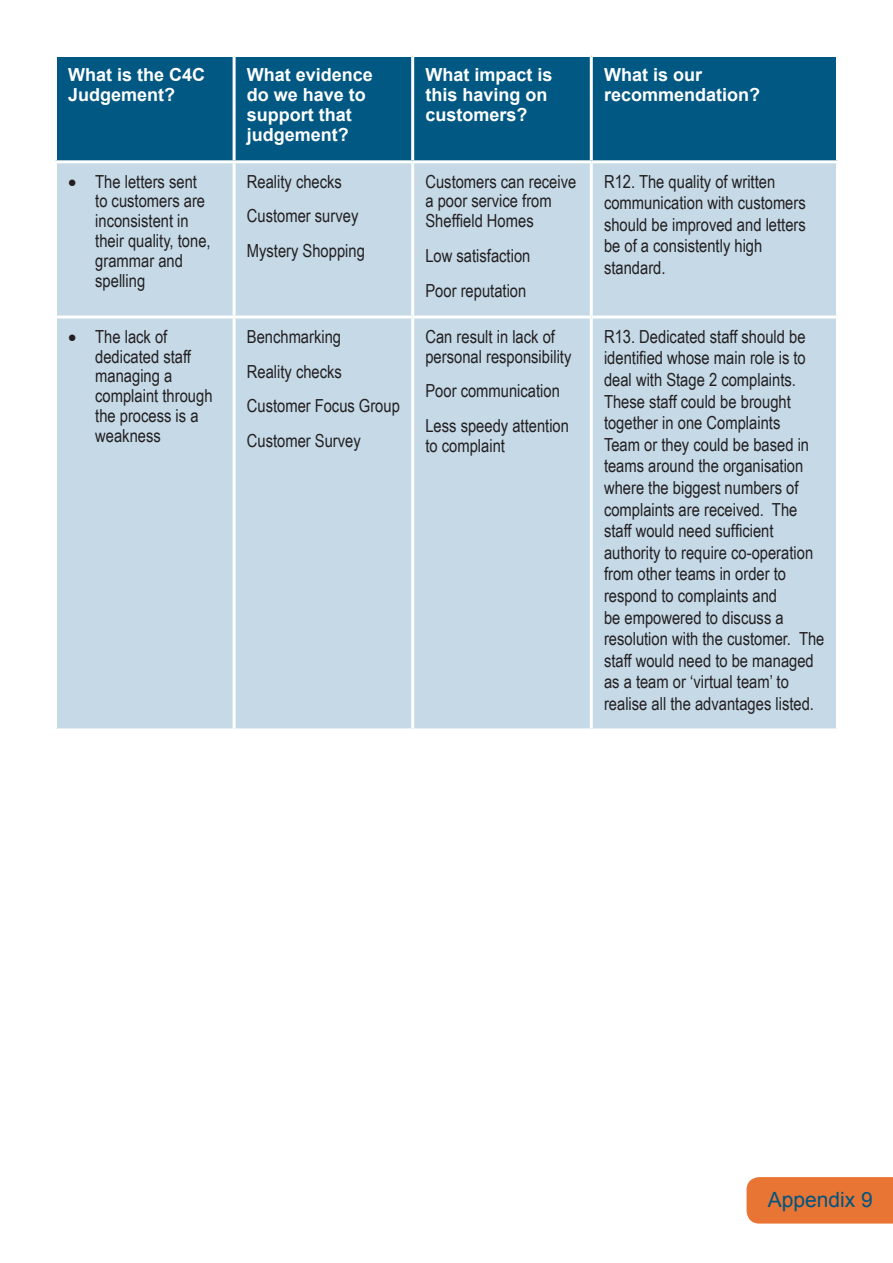
<style>
.page{position:relative;width:893px;height:1263px;background:#fff}
.page>*{position:absolute;margin:0;border:0;box-sizing:border-box;transform-origin:0 0}
.t1{font:21px "Arial";color:#005480}
.t2{font:18px/21.6px "Arial Narrow";color:#231f20}
.t3{font:700 18px/19.8px "Arial";color:#fff}
</style>
<div class="page">
<div style="left:57px;top:57px;width:779px;height:103px;background:#005883"></div>
<div style="left:57px;top:163px;width:779px;height:565px;background:#c5d9e7"></div>
<hr style="left:233px;top:57px;width:3px;height:103px;background:#fff">
<hr style="left:411px;top:57px;width:3px;height:103px;background:#fff">
<hr style="left:590px;top:57px;width:3px;height:103px;background:#fff">
<hr style="left:233px;top:163px;width:3px;height:152px;background:#fff">
<hr style="left:411px;top:163px;width:3px;height:152px;background:#fff">
<hr style="left:590px;top:163px;width:3px;height:152px;background:#fff">
<hr style="left:54px;top:315px;width:180px;height:3px;background:#fff">
<hr style="left:234px;top:315px;width:179px;height:3px;background:#fff">
<hr style="left:233px;top:318px;width:3px;height:410px;background:#fff">
<hr style="left:413px;top:315px;width:178px;height:3px;background:#fff">
<hr style="left:411px;top:318px;width:3px;height:410px;background:#fff">
<hr style="left:591px;top:315px;width:248px;height:3px;background:#fff">
<hr style="left:590px;top:318px;width:3px;height:410px;background:#fff">
<div style="left:746px;top:1177px;width:147px;height:46px;background:#e87533"></div>
<p class="t3" style="left:68px;top:66px;width:139px">What is the C4C<br>Judgement?</p>
<p class="t3" style="left:247px;top:66px;width:128px">What evidence do we have to support that judgement?</p>
<p class="t3" style="left:425px;top:66px;width:129px">What impact is this having on customers?</p>
<p class="t3" style="left:604px;top:66px;width:158px">What is our recommendation?</p>
<p class="t2" style="left:95px;top:171px;width:117px;line-height:19.8px;text-indent:-27px">• The letters sent to customers are inconsistent in their quality, tone, grammar and spelling</p>
<p class="t2" style="left:247px;top:163px;width:120px;line-height:34.8px">Reality checks<br>Customer survey<br>Mystery Shopping</p>
<p class="t2" style="left:425px;top:171px;width:152px;line-height:19.8px">Customers can receive a poor service from<br>Sheffield Homes</p>
<p class="t2" style="left:604px;top:170px;width:203px">R12. The quality of written communication with customers should be improved and letters be of a consistently high standard.</p>
<p class="t2" style="left:425px;top:238px;width:107px;line-height:34.8px">Low satisfaction<br>Poor reputation</p>
<p class="t2" style="left:95px;top:326px;width:119px;line-height:19.8px;text-indent:-27px">• The lack of dedicated staff managing a complaint through the process is a weakness</p>
<p class="t2" style="left:247px;top:318px;width:155px;line-height:34.8px">Benchmarking<br>Reality checks<br>Customer Focus Group<br>Customer Survey</p>
<p class="t2" style="left:425px;top:326px;width:148px;line-height:19.8px">Can result in lack of personal responsibility</p>
<p class="t2" style="left:425px;top:373px;width:145px;line-height:34.8px">Poor communication<br>Less speedy attention</p>
<p class="t2" style="left:425px;top:434px;width:81px">to complaint</p>
<p class="t2" style="left:604px;top:325px;width:222px">R13. Dedicated staff should be identified whose main role is to deal with Stage 2 complaints.<br>These staff could be brought together in one Complaints<br>Team or they could be based in teams around the organisation where the biggest numbers of complaints are received. The staff would need sufficient authority to require co-operation from other teams in order to respond to complaints and<br>be empowered to discuss a resolution with the customer. The staff would need to be managed as a team or ‘virtual team’ to realise all the advantages listed.</p>
<p class="t1" style="left:768px;top:1185px;width:107px">Appendix 9</p>
</div>
